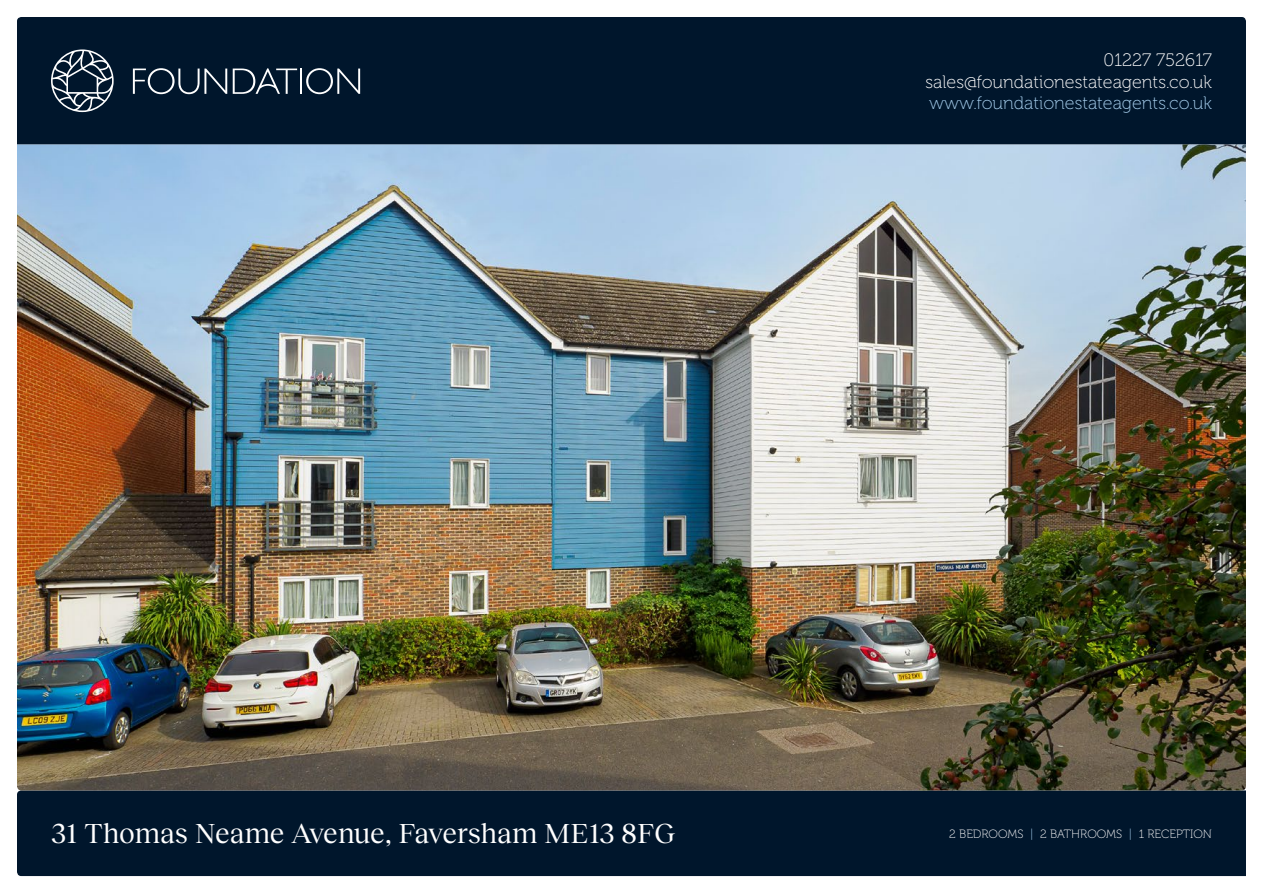
<style>
.page{position:relative;width:1263px;height:893px;background:#fff}
.page>*{position:absolute;margin:0;border:0;box-sizing:border-box;transform-origin:0 0}
.t1{font:28.5px "Reckless Neue";letter-spacing:-.005em;color:#fff}
.t2{font:18px/21.6px "Museo 100";color:#fff;text-align:right}
.t3{font:18px "Museo 100";color:#a7cfee}
.t4{font:12px "Museo 100";color:#fff}
.s1{color:#a7cfee}
</style>
<div class="page">
<div style="left:17px;top:790px;width:1229px;height:86px;background:#00162c"></div>
<div style="left:17px;top:17px;width:1229px;height:128px;background:#00162c"></div>
<hr style="left:300px;top:69px;width:2px;height:25px;background:#fff">
<svg style="left:233px;top:68px;width:64px;height:26px;background:#354658"></svg>
<svg style="left:133px;top:68px;width:94px;height:26px;background:#334556"></svg>
<svg style="left:306px;top:68px;width:54px;height:26px"></svg>
<svg style="left:51px;top:49px;width:63px;height:63px;background:#3e4f5f"></svg>
<img style="left:17px;top:145px;width:1229px;height:645px">
<p class="t2" style="left:925px;top:50px;width:288px">01227 752617 sales@foundationestateagents.co.uk</p>
<p class="t3" style="left:929px;top:94px;width:284px">www.foundationestateagents.co.uk</p>
<h1 class="t1" style="left:51px;top:813px;width:626px">31 Thomas Neame Avenue, Faversham ME13 8FG</h1>
<p class="t4" style="left:949px;top:827px;width:264px">2 BEDROOMS <span class="s1">|</span> 2 BATHROOMS <span class="s1">|</span> 1 RECEPTION</p>
</div>
